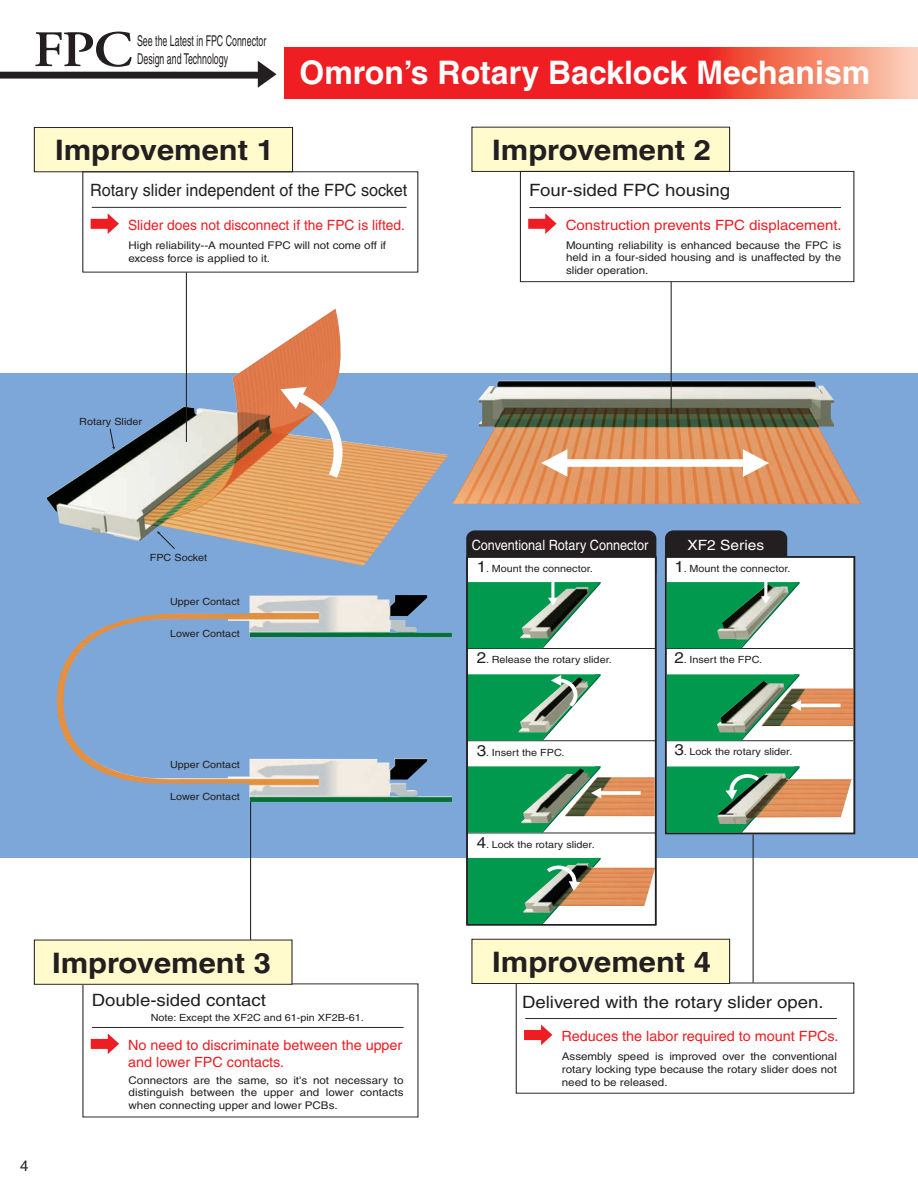
<style>
.page{position:relative;width:918px;height:1188px;background:#fff}
.page>*{position:absolute;margin:0;border:0;box-sizing:border-box;transform-origin:0 0}
.t1{font:700 32.4px "Helvetica";color:#fff}
.t2{font:700 28.2px "Helvetica";color:#231f20;scale:1.1 1}
.t3{font:16.95px "Helvetica";color:#231f20;scale:1.1 1}
.t4{font:16.95px "Helvetica";color:#231f20;scale:.95 1}
.t5{font:15px "Helvetica";color:#231f20}
.t6{font:14.85px/17.9px "Helvetica";color:#231f20;scale:.59 1}
.t7{font:14.1px/17px "Helvetica";color:#ee1d23}
.t8{font:14.1px "Helvetica";color:#ee1d23;scale:1.06 1}
.t9{font:14.1px "Helvetica";color:#fff;scale:.9 1}
.t10{font:14.1px "Helvetica";color:#fff;scale:1.1 1}
.t11{font:10.65px/12.8px "Helvetica";color:#231f20;text-align:justify;scale:1.1 1}
.t12{font:9.9px "Helvetica";color:#231f20;scale:1.1 1}
.s1{font-size:15.45px}
</style>
<div class="page">
<div style="left:0;top:373px;width:917px;height:484px;background:#7ca7d8"></div>
<svg style="left:284px;top:47px;width:633px;height:51px;background:#f03f3a"></svg>
<svg style="left:0;top:32px;width:276px;height:56px"></svg>
<img style="left:452px;top:380px;width:409px;height:124px">
<img style="left:47px;top:308px;width:401px;height:258px">
<div style="left:34px;top:127px;width:258px;height:45px;background:#fffbcc"></div>
<div style="left:34px;top:127px;width:258px;height:45px;border:1px solid #231f20"></div>
<hr style="left:92px;top:207px;width:314px;height:1px;background:#231f20">
<svg style="left:91px;top:213px;width:28px;height:21px"></svg>
<hr style="left:92px;top:1026px;width:311px;height:1px;background:#231f20">
<svg style="left:91px;top:1033px;width:28px;height:20px"></svg>
<div style="left:472px;top:127px;width:257px;height:44px;background:#fffbcc"></div>
<hr style="left:529px;top:207px;width:311px;height:1px;background:#231f20">
<svg style="left:528px;top:213px;width:28px;height:21px"></svg>
<div style="left:520px;top:171px;width:333px;height:111px;border:1px solid #231f20"></div>
<hr style="left:525px;top:1017px;width:311px;height:1px;background:#231f20">
<svg style="left:524px;top:1024px;width:28px;height:20px"></svg>
<div style="left:516px;top:982px;width:337px;height:111px;border:1px solid #231f20"></div>
<hr style="left:186px;top:272px;width:1px;height:170px;background:#231f20">
<hr style="left:670px;top:282px;width:1px;height:131px;background:#231f20">
<hr style="left:250px;top:777px;width:1px;height:205px;background:#231f20">
<svg style="left:280px;top:387px;width:62px;height:90px"></svg>
<div style="left:562px;top:459px;width:185px;height:8px;background:#fff"></div>
<svg style="left:742px;top:449px;width:26px;height:28px"></svg>
<svg style="left:541px;top:449px;width:26px;height:27px"></svg>
<svg style="left:109px;top:428px;width:6px;height:21px"></svg>
<svg style="left:157px;top:531px;width:18px;height:18px"></svg>
<div style="left:466px;top:530px;width:190px;height:49px;background:#231f20;border-radius:8px"></div>
<div style="left:664px;top:530px;width:123px;height:49px;background:#231f20;border-radius:8px"></div>
<svg style="left:465px;top:555px;width:390px;height:371px"></svg>
<hr style="left:752px;top:834px;width:1px;height:148px;background:#231f20">
<img style="left:57px;top:595px;width:395px;height:206px">
<div style="left:34px;top:939px;width:258px;height:45px;background:#fffbcc"></div>
<div style="left:472px;top:939px;width:257px;height:44px;background:#fffbcc"></div>
<h3 class="t6" style="left:137px;top:33px;width:221px">See the Latest in FPC Connector<br>Design and Technology</h3>
<h2 class="t2" style="left:55px;top:140px;width:200px">Improvement 1</h2>
<h1 class="t1" style="left:299px;top:61px;width:572px">Omron’s Rotary Backlock Mechanism</h1>
<h2 class="t2" style="left:492px;top:140px;width:200px">Improvement 2</h2>
<h3 class="t4" style="left:90px;top:184px;width:335px">Rotary slider independent of the FPC socket</h3>
<h3 class="t3" style="left:529px;top:184px;width:184px">Four-sided FPC housing</h3>
<h3 class="t7" style="left:128px;top:218px;width:278px">Slider does not disconnect if the FPC is lifted.</h3>
<h3 class="t8" style="left:565px;top:220px;width:262px">Construction prevents FPC displacement.</h3>
<p class="t11" style="left:128px;top:240px;width:236px">High reliability--A mounted FPC will not come off if excess force is applied to it.</p>
<p class="t11" style="left:565px;top:239px;width:251px">Mounting reliability is enhanced because the FPC is held in a four-sided housing and is unaffected by the slider operation.</p>
<p class="t12" style="left:79px;top:417px;width:59px">Rotary Slider</p>
<p class="t12" style="left:150px;top:554px;width:54px">FPC Socket</p>
<p class="t12" style="left:170px;top:597px;width:65px">Upper Contact</p>
<p class="t12" style="left:170px;top:630px;width:65px">Lower Contact</p>
<p class="t12" style="left:170px;top:760px;width:65px">Upper Contact</p>
<p class="t12" style="left:170px;top:793px;width:65px">Lower Contact</p>
<h3 class="t5" style="left:20px;top:1159px;width:10px">4</h3>
<h2 class="t2" style="left:52px;top:952px;width:200px">Improvement 3</h2>
<h3 class="t3" style="left:92px;top:993px;width:160px">Double-sided contact</h3>
<p class="t12" style="left:151px;top:1013px;width:195px">Note: Except the XF2C and 61-pin XF2B-61.</p>
<h3 class="t7" style="left:128px;top:1037px;width:275px">No need to discriminate between the upper and lower FPC contacts.</h3>
<p class="t11" style="left:128px;top:1074px;width:251px">Connectors are the same, so it's not necessary to distinguish between the upper and lower contacts when connecting upper and lower PCBs.</p>
<h3 class="t9" style="left:471px;top:540px;width:198px">Conventional Rotary Connector</h3>
<h3 class="t10" style="left:687px;top:540px;width:71px">XF2 Series</h3>
<p class="t12" style="left:476px;top:564px;width:107px"><span class="s1">1</span>. Mount the connector.</p>
<p class="t12" style="left:674px;top:564px;width:107px"><span class="s1">1</span>. Mount the connector.</p>
<p class="t12" style="left:476px;top:656px;width:124px"><span class="s1">2</span>. Release the rotary slider.</p>
<p class="t12" style="left:476px;top:749px;width:81px"><span class="s1">3</span>. Insert the FPC.</p>
<p class="t12" style="left:476px;top:840px;width:109px"><span class="s1">4</span>. Lock the rotary slider.</p>
<p class="t12" style="left:674px;top:655px;width:81px"><span class="s1">2</span>. Insert the FPC.</p>
<p class="t12" style="left:674px;top:748px;width:109px"><span class="s1">3</span>. Lock the rotary slider.</p>
<h2 class="t2" style="left:492px;top:951px;width:200px">Improvement 4</h2>
<h3 class="t3" style="left:522px;top:995px;width:275px">Delivered with the rotary slider open.</h3>
<h3 class="t7" style="left:561px;top:1028px;width:278px">Reduces the labor required to mount FPCs.</h3>
<p class="t11" style="left:561px;top:1050px;width:251px">Assembly speed is improved over the conventional rotary locking type because the rotary slider does not need to be released.</p>
</div>
